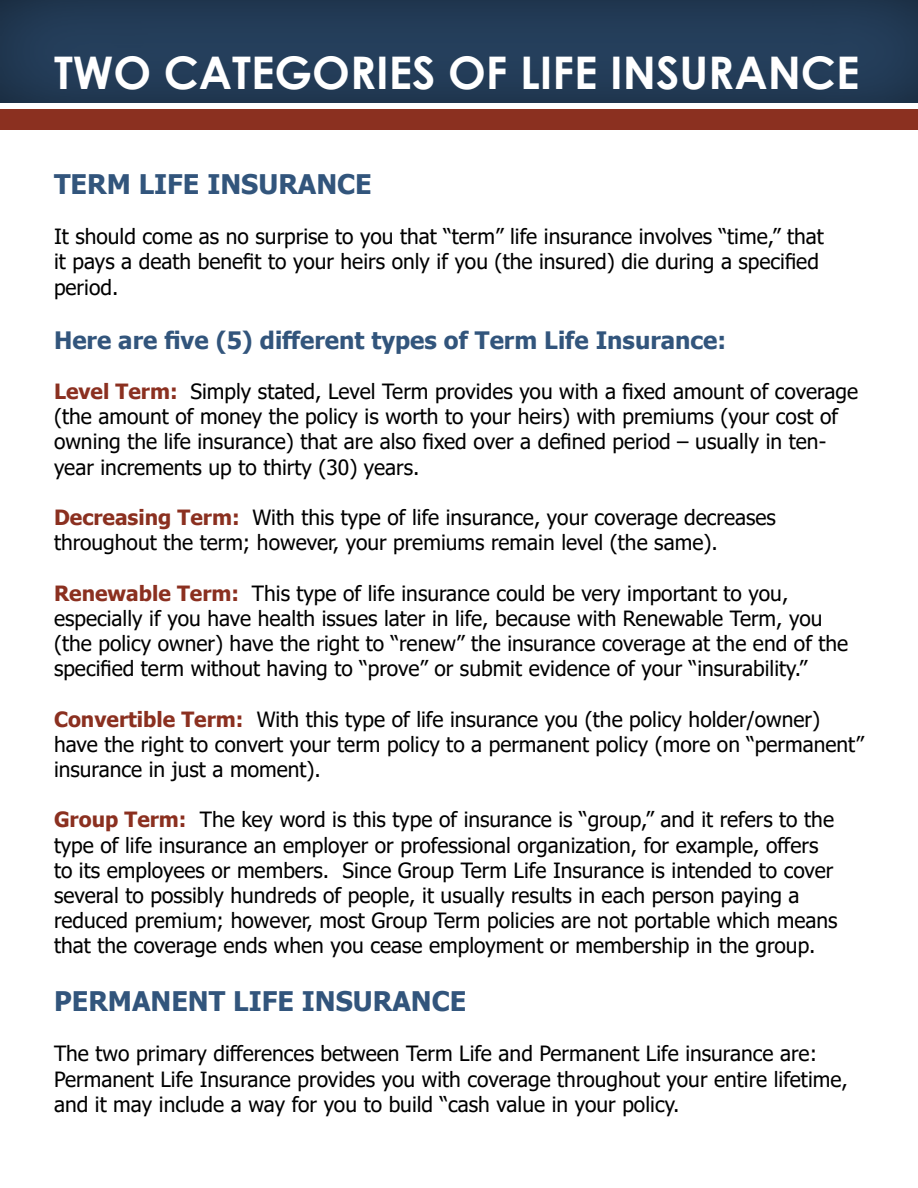
<style>
.page{position:relative;width:918px;height:1188px;background:#fff}
.page>*{position:absolute;margin:0;border:0;box-sizing:border-box;transform-origin:0 0}
.t1{font:700 45px "Century Gothic";color:#fff}
.t2{font:700 27px "Tahoma";color:#32557c}
.t3{font:700 24px "Tahoma";color:#32557c}
.t4{font:21px/25.2px "Tahoma";color:#000}
.s1{font-weight:700;color:#8b3020}
</style>
<div class="page">
<div style="left:0;top:0;width:918px;height:104px;background:#233c57"></div>
<div style="left:0;top:110px;width:918px;height:20px;background:#8b3020"></div>
<h1 class="t1" style="left:54px;top:38px;width:807px">TWO CATEGORIES OF LIFE INSURANCE</h1>
<p class="t2" style="left:54px;top:165px;width:319px">Term Li fe Insurance</p>
<p class="t4" style="left:54px;top:225px;width:771px">It should come as no surprise to you that “term” life insurance involves “time,” that it pays a death benefit to your heirs only if you (the insured) die during a specified period.</p>
<p class="t3" style="left:54px;top:323px;width:674px">Here are five (5) different types of Term Life Insurance:</p>
<p class="t4" style="left:54px;top:380px;width:806px"><span class="s1">Level Term:</span> Simply stated, Level Term provides you with a fixed amount of coverage (the amount of money the policy is worth to your heirs) with premiums (your cost of owning the life insurance) that are also fixed over a defined period – usually in ten&shy;year increments up to thirty (30) years.</p>
<p class="t4" style="left:54px;top:506px;width:723px"><span class="s1">Decreasing Term:</span> With this type of life insurance, your coverage decreases throughout the term; however, your premiums remain level (the same).</p>
<p class="t4" style="left:54px;top:582px;width:796px"><span class="s1">Renewable Term:</span> This type of life insurance could be very important to you, especially if you have health issues later in life, because with Renewable Term, you (the policy owner) have the right to “renew” the insurance coverage at the end of the specified term without having to “prove” or submit evidence of your “insurability.”</p>
<p class="t4" style="left:54px;top:708px;width:811px"><span class="s1">Convertible Term:</span> With this type of life insurance you (the policy holder/owner) have the right to convert your term policy to a permanent policy (more on “permanent” insurance in just a moment).</p>
<p class="t4" style="left:54px;top:808px;width:785px"><span class="s1">Group Term:</span> The key word is this type of insurance is “group,” and it refers to the type of life insurance an employer or professional organization, for example, offers to its employees or members. Since Group Term Life Insurance is intended to cover several to possibly hundreds of people, it usually results in each person paying a reduced premium; however, most Group Term policies are not portable which means that the coverage ends when you cease employment or membership in the group.</p>
<p class="t2" style="left:54px;top:982px;width:414px">Permanent Life Insurance</p>
<p class="t4" style="left:54px;top:1042px;width:795px">The two primary differences between Term Life and Permanent Life insurance are:<br>Permanent Life Insurance provides you with coverage throughout your entire lifetime, and it may include a way for you to build “cash value in your policy.</p>
</div>
